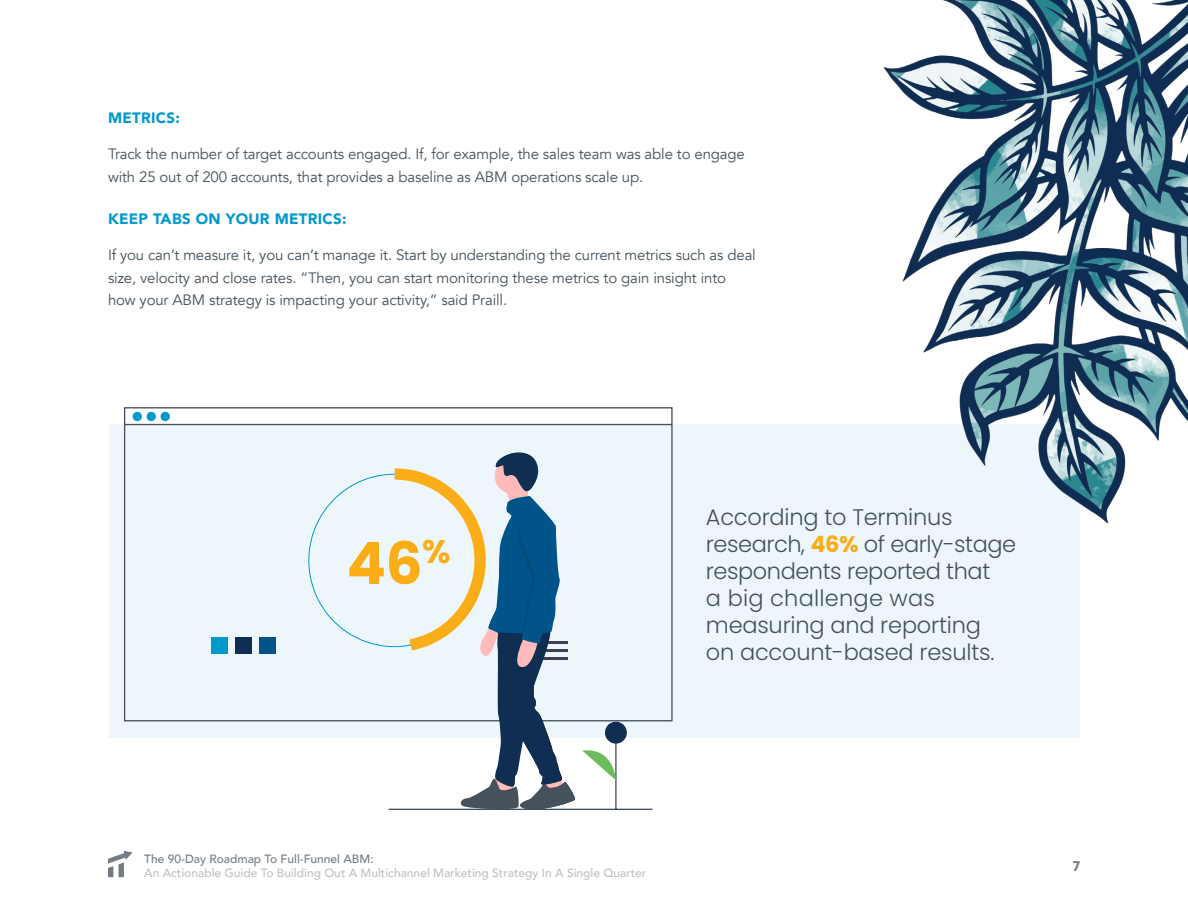
<style>
.page{position:relative;width:1188px;height:918px;background:#fff}
.page>*{position:absolute;margin:0;border:0;box-sizing:border-box;transform-origin:0 0}
.t1{font:700 58.35px "Poppins";color:#fbad18}
.t2{font:300 22.5px/27px "Poppins";letter-spacing:-.01em;color:#44515c}
.t3{font:15px/22.5px "Avenir";letter-spacing:-.01em;color:#44515c}
.t4{font:900 15px "Avenir";letter-spacing:.02em;color:#0098cd}
.t5{font:700 13.5px "Poppins";color:#737c85}
.t6{font:500 12px "Avenir";color:#bdc2c6}
.t7{font:500 12px "Avenir";color:#737c85}
.s1{font-weight:700;color:#fbad18}
</style>
<div class="page">
<div style="left:109px;top:424px;width:971px;height:314px;background:#edf7fb"></div>
<svg style="left:108px;top:851px;width:24px;height:26px"></svg>
<svg style="left:124px;top:407px;width:549px;height:315px"></svg>
<div style="left:133px;top:412px;width:9px;height:9px;background:#09c;border-radius:50%"></div>
<div style="left:147px;top:412px;width:9px;height:9px;background:#09c;border-radius:50%"></div>
<div style="left:161px;top:412px;width:9px;height:9px;background:#09c;border-radius:50%"></div>
<div style="left:211px;top:637px;width:17px;height:17px;background:#09c"></div>
<div style="left:235px;top:637px;width:17px;height:17px;background:#0f2e52"></div>
<div style="left:259px;top:637px;width:17px;height:17px;background:#00548a"></div>
<svg style="left:308px;top:452px;width:268px;height:358px"></svg>
<hr style="left:389px;top:809px;width:263px;height:1px;background:#44515c">
<hr style="left:615px;top:733px;width:2px;height:77px;background:#44515c">
<div style="left:605px;top:722px;width:22px;height:22px;background:#0f2e52;border-radius:50%"></div>
<svg style="left:582px;top:747px;width:34px;height:33px"></svg>
<img style="left:883px;top:0;width:305px;height:524px">
<p class="t4" style="left:108px;top:105px;width:73px">METRICS:</p>
<p class="t3" style="left:108px;top:143px;width:638px">Track the number of target accounts engaged. If, for example, the sales team was able to engage with 25 out of 200 accounts, that provides a baseline as ABM operations scale up.</p>
<p class="t4" style="left:108px;top:206px;width:240px">KEEP TABS ON YOUR METRICS:</p>
<p class="t3" style="left:108px;top:244px;width:649px">If you can’t measure it, you can’t manage it. Start by understanding the current metrics such as deal size, velocity and close rates. “Then, you can start monitoring these metrics to gain insight into how your ABM strategy is impacting your activity,” said Praill.</p>
<h1 class="t1" style="left:347px;top:530px;width:105px">46<sup>%</sup></h1>
<h2 class="t2" style="left:706px;top:504px;width:312px">According to Terminus research, <span class="s1">46%</span> of early-stage respondents reported that<br>a big challenge was measuring and reporting<br>on account-based results.</h2>
<p class="t7" style="left:144px;top:848px;width:231px">The 90-Day Roadmap To Full-Funnel ABM:</p>
<p class="t6" style="left:144px;top:863px;width:504px">An Actionable Guide To Building Out A Multichannel Marketing Strategy In A Single Quarter</p>
<p class="t5" style="left:1073px;top:859px;width:9px">7</p>
</div>
